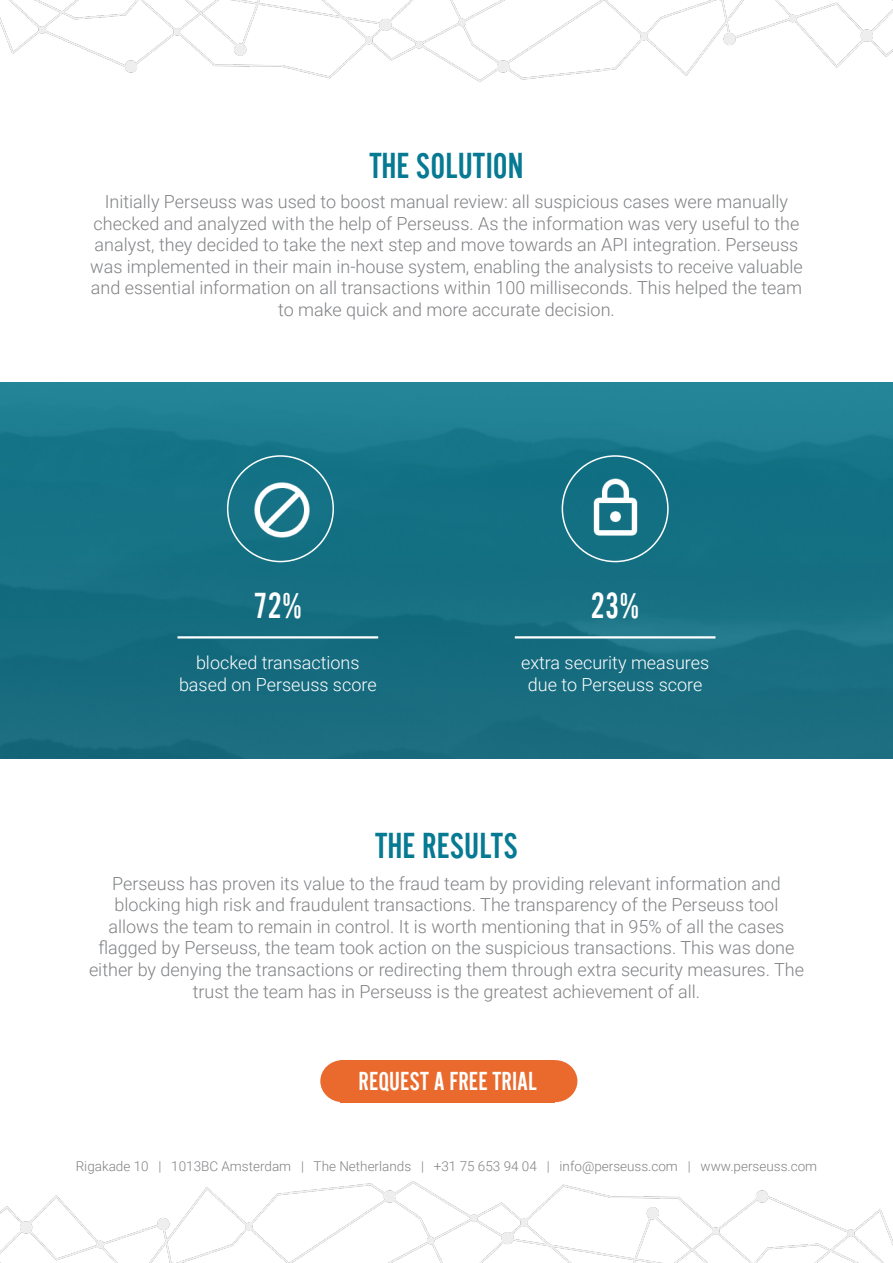
<style>
.page{position:relative;width:893px;height:1263px;background:#fff}
.page>*{position:absolute;margin:0;border:0;box-sizing:border-box;transform-origin:0 0}
.t1{font:37.5px "Alternate Gothic No 2";color:#067993}
.t2{font:37.5px "Alternate Gothic No 2";color:#fff}
.t3{font:27px "Alternate Gothic No 2";color:#fff}
.t4{font:300 18px/21.6px "Roboto";color:#808285;text-align:center}
.t5{font:300 18px/21.6px "Roboto";color:#fff;text-align:center}
.t6{font:300 13.5px "Roboto";color:#808285}
</style>
<div class="page">
<img style="left:0;top:383px;width:893px;height:376px">
<img style="left:0;top:0;width:893px;height:82px">
<img style="left:0;top:1181px;width:893px;height:82px">
<hr style="left:177px;top:636px;width:201px;height:2px;background:#fff">
<hr style="left:515px;top:636px;width:200px;height:2px;background:#fff">
<div style="left:562px;top:455px;width:107px;height:107px;border:2px solid #fff;border-radius:50%"></div>
<div style="left:227px;top:455px;width:107px;height:107px;border:2px solid #fff;border-radius:50%"></div>
<img style="left:250px;top:478px;width:64px;height:64px">
<img style="left:583px;top:477px;width:64px;height:64px">
<div style="left:340px;top:1060px;width:215px;height:42px;background:#ea692c"></div>
<div style="left:320px;top:1060px;width:45px;height:42px;background:#ea692c;border-radius:50%"></div>
<div style="left:533px;top:1060px;width:44px;height:42px;background:#ea692c;border-radius:50%"></div>
<p class="t1" style="left:369px;top:146px;width:156px">THE SOLUTION</p>
<p class="t4" style="left:90px;top:190px;width:714px">Initially Perseuss was used to boost manual review: all suspicious cases were manually checked and analyzed with the help of Perseuss. As the information was very useful to the analyst, they decided to take the next step and move towards an API integration. Perseuss was implemented in their main in-house system, enabling the analysists to receive valuable and essential information on all transactions within 100 milliseconds. This helped the team to make quick and more accurate decision.</p>
<p class="t2" style="left:254px;top:586px;width:50px">72%</p>
<p class="t5" style="left:179px;top:651px;width:199px">blocked transactions based on Perseuss score</p>
<p class="t5" style="left:521px;top:651px;width:190px">extra security measures due to Perseuss score</p>
<p class="t2" style="left:591px;top:586px;width:50px">23%</p>
<p class="t1" style="left:375px;top:826px;width:144px">THE RESULTS</p>
<p class="t4" style="left:89px;top:872px;width:716px">Perseuss has proven its value to the fraud team by providing relevant information and blocking high risk and fraudulent transactions. The transparency of the Perseuss tool allows the team to remain in control. It is worth mentioning that in 95% of all the cases flagged by Perseuss, the team took action on the suspicious transactions. This was done either by denying the transactions or redirecting them through extra security measures. The trust the team has in Perseuss is the greatest achievement of all.</p>
<p class="t3" style="left:359px;top:1067px;width:180px">REQUEST A FREE TRIAL</p>
<p class="t6" style="left:76px;top:1156px;width:743px">Rigakade 10 | 1013BC Amsterdam | The Netherlands | +31 75 653 94 04 | info@perseuss.com | www.perseuss.com</p>
</div>
